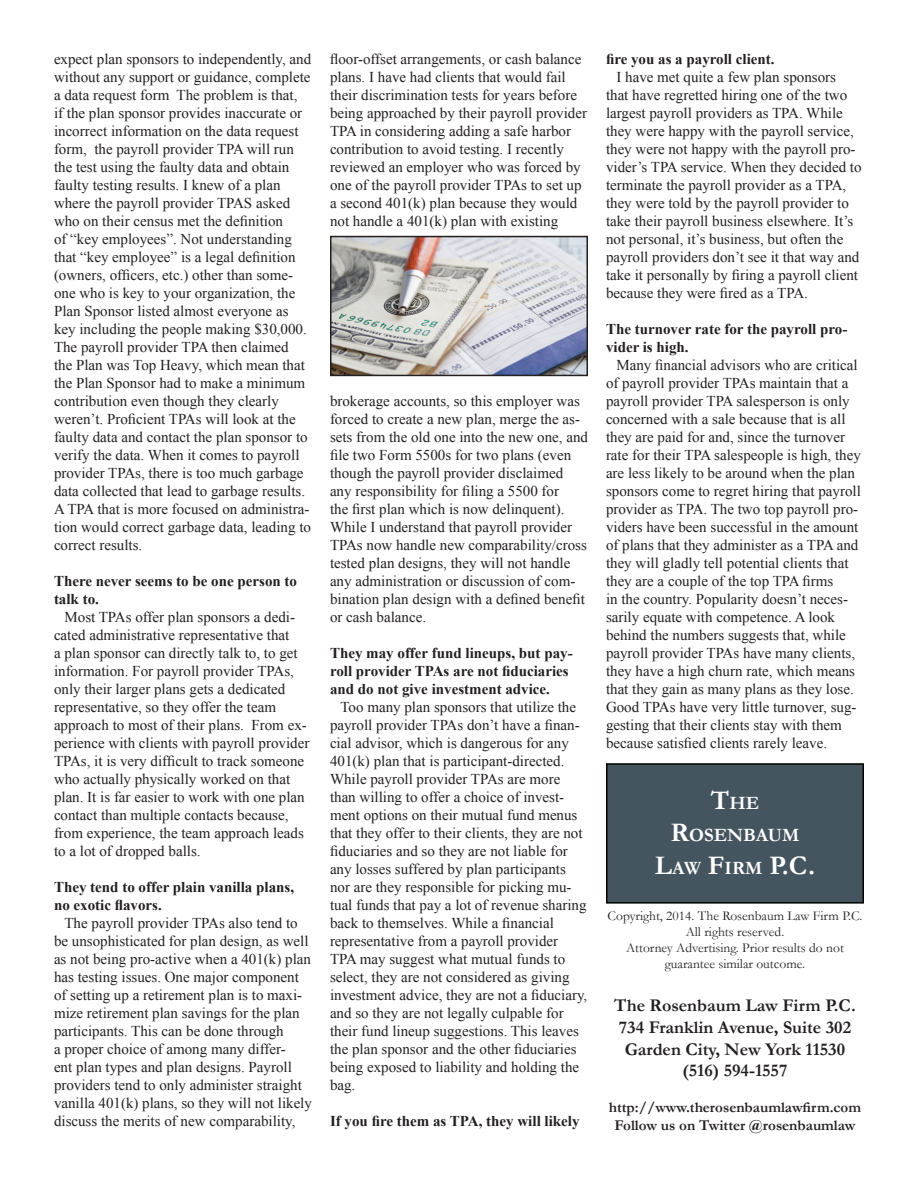
<style>
.page{position:relative;width:918px;height:1188px;background:#fff}
.page>*{position:absolute;margin:0;border:0;box-sizing:border-box;transform-origin:0 0}
.t1{font:700 27px "Garamond";color:#fff}
.t2{font:700 18.9px "Garamond";color:#fff}
.t3{font:700 18px "Garamond";color:#231f20}
.t4{font:15px/18px "Times New Roman";color:#231f20}
.t5{font:700 15px/18px "Times New Roman";color:#231f20}
.t6{font:700 15px "Garamond";color:#231f20}
.t7{font:13.5px/16.2px "Garamond";color:#231f20;text-align:center}
.s1{font-size:27px}
.s2{font-size:18.9px}
</style>
<div class="page">
<div style="left:607px;top:764px;width:256px;height:139px;background:#45555f"></div>
<div style="left:606px;top:763px;width:258px;height:141px;border:2px solid #000400"></div>
<img style="left:333px;top:239px;width:252px;height:134px">
<div style="left:330px;top:236px;width:258px;height:140px;border:2px solid #231f20"></div>
<p class="t4" style="left:54px;top:50px;width:259px">expect plan sponsors to independently, and without any support or guidance, complete a data request form The problem is that,<br>if the plan sponsor provides inaccurate or incorrect information on the data request form, the payroll provider TPA will run the test using the faulty data and obtain faulty testing results. I knew of a plan where the payroll provider TPAS asked who on their census met the definition<br>of “key employees”. Not understanding that “key employee” is a legal definition (owners, officers, etc.) other than some&shy;one who is key to your organization, the Plan Sponsor listed almost everyone as key including the people making $30,000.<br>The payroll provider TPA then claimed<br>the Plan was Top Heavy, which mean that the Plan Sponsor had to make a minimum contribution even though they clearly weren’t. Proficient TPAs will look at the faulty data and contact the plan sponsor to verify the data. When it comes to payroll provider TPAs, there is too much garbage data collected that lead to garbage results.<br>A TPA that is more focused on administra&shy;tion would correct garbage data, leading to correct results.</p>
<p class="t5" style="left:54px;top:572px;width:245px">There never seems to be one person to talk to.</p>
<p class="t4" style="left:54px;top:608px;width:257px;text-indent:10px">Most TPAs offer plan sponsors a dedi&shy;cated administrative representative that<br>a plan sponsor can directly talk to, to get information. For payroll provider TPAs, only their larger plans gets a dedicated representative, so they offer the team approach to most of their plans. From ex&shy;perience with clients with payroll provider TPAs, it is very difficult to track someone who actually physically worked on that plan. It is far easier to work with one plan contact than multiple contacts because, from experience, the team approach leads to a lot of dropped balls.</p>
<p class="t5" style="left:54px;top:878px;width:242px">They tend to offer plain vanilla plans, no exotic flavors.</p>
<p class="t4" style="left:54px;top:914px;width:259px;text-indent:10px">The payroll provider TPAs also tend to be unsophisticated for plan design, as well as not being pro-active when a 401(k) plan has testing issues. One major component of setting up a retirement plan is to maxi&shy;mize retirement plan savings for the plan participants. This can be done through<br>a proper choice of among many differ-<br>ent plan types and plan designs. Payroll providers tend to only administer straight vanilla 401(k) plans, so they will not likely discuss the merits of new comparability,</p>
<p class="t4" style="left:330px;top:50px;width:259px">floor-offset arrangements, or cash balance plans. I have had clients that would fail their discrimination tests for years before being approached by their payroll provider TPA in considering adding a safe harbor contribution to avoid testing. I recently reviewed an employer who was forced by one of the payroll provider TPAs to set up a second 401(k) plan because they would not handle a 401(k) plan with existing</p>
<p class="t4" style="left:330px;top:392px;width:260px">brokerage accounts, so this employer was forced to create a new plan, merge the as&shy;sets from the old one into the new one, and file two Form 5500s for two plans (even though the payroll provider disclaimed any responsibility for filing a 5500 for<br>the first plan which is now delinquent).<br>While I understand that payroll provider TPAs now handle new comparability/cross tested plan designs, they will not handle any administration or discussion of com&shy;bination plan design with a defined benefit or cash balance.</p>
<p class="t5" style="left:330px;top:644px;width:244px">They may offer fund lineups, but pay&shy;roll provider TPAs are not fiduciaries and do not give investment advice.</p>
<p class="t4" style="left:330px;top:698px;width:259px;text-indent:10px">Too many plan sponsors that utilize the payroll provider TPAs don’t have a finan&shy;cial advisor, which is dangerous for any 401(k) plan that is participant-directed.<br>While payroll provider TPAs are more than willing to offer a choice of invest&shy;ment options on their mutual fund menus that they offer to their clients, they are not fiduciaries and so they are not liable for any losses suffered by plan participants nor are they responsible for picking mu&shy;tual funds that pay a lot of revenue sharing back to themselves. While a financial representative from a payroll provider TPA may suggest what mutual funds to select, they are not considered as giving investment advice, they are not a fiduciary, and so they are not legally culpable for their fund lineup suggestions. This leaves the plan sponsor and the other fiduciaries being exposed to liability and holding the bag.</p>
<p class="t5" style="left:330px;top:1112px;width:251px">If you fire them as TPA, they will likely</p>
<p class="t5" style="left:606px;top:50px;width:170px">fire you as a payroll client.</p>
<p class="t4" style="left:606px;top:68px;width:257px;text-indent:10px">I have met quite a few plan sponsors that have regretted hiring one of the two largest payroll providers as TPA. While they were happy with the payroll service, they were not happy with the payroll pro&shy;vider’s TPA service. When they decided to terminate the payroll provider as a TPA, they were told by the payroll provider to take their payroll business elsewhere. It’s not personal, it’s business, but often the payroll providers don’t see it that way and take it personally by firing a payroll client because they were fired as a TPA.</p>
<p class="t5" style="left:606px;top:320px;width:243px">The turnover rate for the payroll pro&shy;vider is high.</p>
<p class="t4" style="left:606px;top:356px;width:256px;text-indent:10px">Many financial advisors who are critical of payroll provider TPAs maintain that a payroll provider TPA salesperson is only concerned with a sale because that is all they are paid for and, since the turnover rate for their TPA salespeople is high, they are less likely to be around when the plan sponsors come to regret hiring that payroll provider as TPA. The two top payroll pro&shy;viders have been successful in the amount of plans that they administer as a TPA and they will gladly tell potential clients that they are a couple of the top TPA firms<br>in the country. Popularity doesn’t neces&shy;sarily equate with competence. A look behind the numbers suggests that, while payroll provider TPAs have many clients, they have a high churn rate, which means that they gain as many plans as they lose.<br>Good TPAs have very little turnover, sug&shy;gesting that their clients stay with them because satisfied clients rarely leave.</p>
<p class="t2" style="left:711px;top:790px;width:50px"><span class="s1">T</span>HE</p>
<p class="t2" style="left:670px;top:822px;width:131px"><span class="s1">R</span>OSENBAUM</p>
<p class="t1" style="left:655px;top:847px;width:162px">L<span class="s2">AW</span> F<span class="s2">IRM</span> P.C.</p>
<p class="t7" style="left:608px;top:907px;width:256px">Copyright, 2014. The Rosenbaum Law Firm P.C.<br>All rights reserved.</p>
<p class="t7" style="left:626px;top:939px;width:219px">Attorney Advertising. Prior results do not</p>
<p class="t7" style="left:665px;top:956px;width:142px">guarantee similar outcome.</p>
<p class="t3" style="left:614px;top:993px;width:243px">The Rosenbaum Law Firm P.C.</p>
<p class="t3" style="left:619px;top:1015px;width:234px">734 Franklin Avenue, Suite 302</p>
<p class="t3" style="left:625px;top:1037px;width:222px">Garden City, New York 11530</p>
<p class="t3" style="left:682px;top:1058px;width:107px">(516) 594-1557</p>
<p class="t6" style="left:609px;top:1097px;width:254px">http://www.therosenbaumlawfirm.com</p>
<p class="t6" style="left:614px;top:1115px;width:243px">Follow us on Twitter @rosenbaumlaw</p>
</div>
